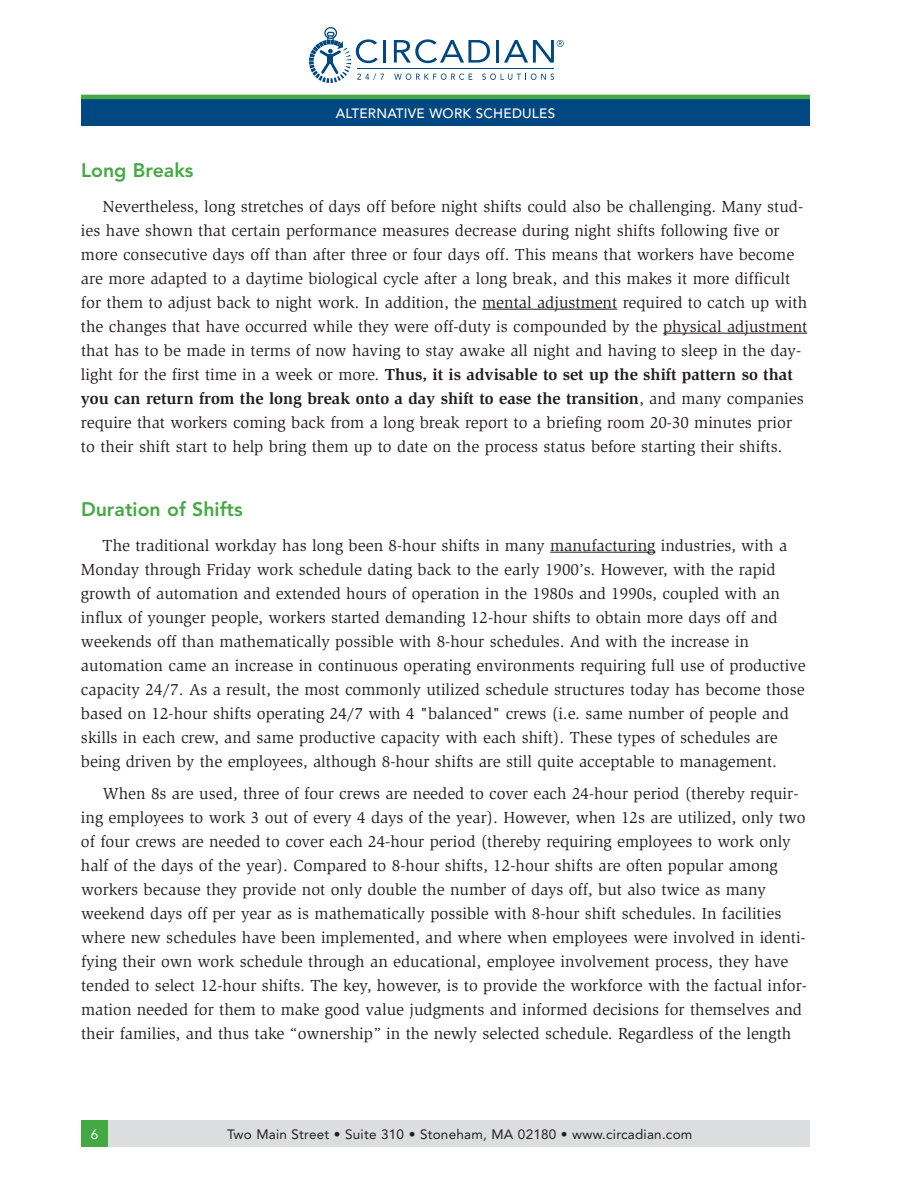
<style>
.page{position:relative;width:918px;height:1188px;background:#fff}
.page>*{position:absolute;margin:0;border:0;box-sizing:border-box;transform-origin:0 0}
.t1{font:800 19.5px "Avenir";color:#44a942}
.t2{font:16.5px/24px "Slimbach";color:#231f20}
.t3{font:13.5px "Avenir";letter-spacing:.015em;color:#231f20}
.t4{font:500 13.5px "Avenir";letter-spacing:.015em;color:#fff}
.t5{font:13.5px "Avenir";color:#fff}
.s1{font-weight:700}
</style>
<div class="page">
<hr style="left:383px;top:40px;width:3px;height:23px;background:#014882">
<svg style="left:394px;top:39px;width:96px;height:24px"></svg>
<hr style="left:496px;top:40px;width:3px;height:23px;background:#014882">
<svg style="left:394px;top:73px;width:78px;height:7px"></svg>
<svg style="left:482px;top:73px;width:72px;height:7px"></svg>
<hr style="left:357px;top:68px;width:197px;height:1px;background:#014882">
<svg style="left:309px;top:27px;width:75px;height:56px"></svg>
<svg style="left:504px;top:40px;width:60px;height:23px"></svg>
<div style="left:81px;top:99px;width:729px;height:27px;background:#014882"></div>
<hr style="left:81px;top:95px;width:729px;height:4px;background:#44a942">
<div style="left:81px;top:1120px;width:729px;height:28px;background:#dcdddf"></div>
<div style="left:81px;top:1120px;width:27px;height:28px;background:#44a942"></div>
<hr style="left:482px;top:309px;width:135px;height:1px;background:#231f20">
<hr style="left:663px;top:333px;width:144px;height:1px;background:#231f20">
<hr style="left:550px;top:552px;width:105px;height:1px;background:#231f20">
<p class="t4" style="left:336px;top:108px;width:221px">ALTERNATIVE WORK SCHEDULES</p>
<p class="t1" style="left:81px;top:162px;width:114px">Long Breaks</p>
<p class="t2" style="left:81px;top:195px;width:728px;text-indent:22px">Nevertheless, long stretches of days off before night shifts could also be challenging. Many stud&shy;ies have shown that certain performance measures decrease during night shifts following five or more consecutive days off than after three or four days off. This means that workers have become are more adapted to a daytime biological cycle after a long break, and this makes it more difficult for them to adjust back to night work. In addition, the mental adjustment required to catch up with the changes that have occurred while they were off-duty is compounded by the physical adjustment that has to be made in terms of now having to stay awake all night and having to sleep in the day&shy;light for the first time in a week or more. <span class="s1">Thus, it is advisable to set up the shift pattern so that you can return from the long break onto a day shift to ease the transition</span>, and many companies require that workers coming back from a long break report to a briefing room 20-30 minutes prior to their shift start to help bring them up to date on the process status before starting their shifts.</p>
<p class="t1" style="left:81px;top:501px;width:163px">Duration of Shifts</p>
<p class="t2" style="left:81px;top:534px;width:726px;text-indent:22px">The traditional workday has long been 8-hour shifts in many manufacturing industries, with a Monday through Friday work schedule dating back to the early 1900’s. However, with the rapid growth of automation and extended hours of operation in the 1980s and 1990s, coupled with an influx of younger people, workers started demanding 12-hour shifts to obtain more days off and weekends off than mathematically possible with 8-hour schedules. And with the increase in automation came an increase in continuous operating environments requiring full use of productive capacity 24/7. As a result, the most commonly utilized schedule structures today has become those based on 12-hour shifts operating 24/7 with 4 "balanced" crews (i.e. same number of people and skills in each crew, and same productive capacity with each shift). These types of schedules are being driven by the employees, although 8-hour shifts are still quite acceptable to management.</p>
<p class="t2" style="left:81px;top:782px;width:728px;text-indent:22px">When 8s are used, three of four crews are needed to cover each 24-hour period (thereby requir&shy;ing employees to work 3 out of every 4 days of the year). However, when 12s are utilized, only two of four crews are needed to cover each 24-hour period (thereby requiring employees to work only half of the days of the year). Compared to 8-hour shifts, 12-hour shifts are often popular among workers because they provide not only double the number of days off, but also twice as many weekend days off per year as is mathematically possible with 8-hour shift schedules. In facilities where new schedules have been implemented, and where when employees were involved in identi&shy;fying their own work schedule through an educational, employee involvement process, they have tended to select 12-hour shifts. The key, however, is to provide the workforce with the factual infor&shy;mation needed for them to make good value judgments and informed decisions for themselves and their families, and thus take “ownership” in the newly selected schedule. Regardless of the length</p>
<p class="t5" style="left:91px;top:1129px;width:9px">6</p>
<p class="t3" style="left:227px;top:1129px;width:467px">Two Main Street • Suite 310 • Stoneham, MA 02180 • www.circadian.com</p>
</div>
